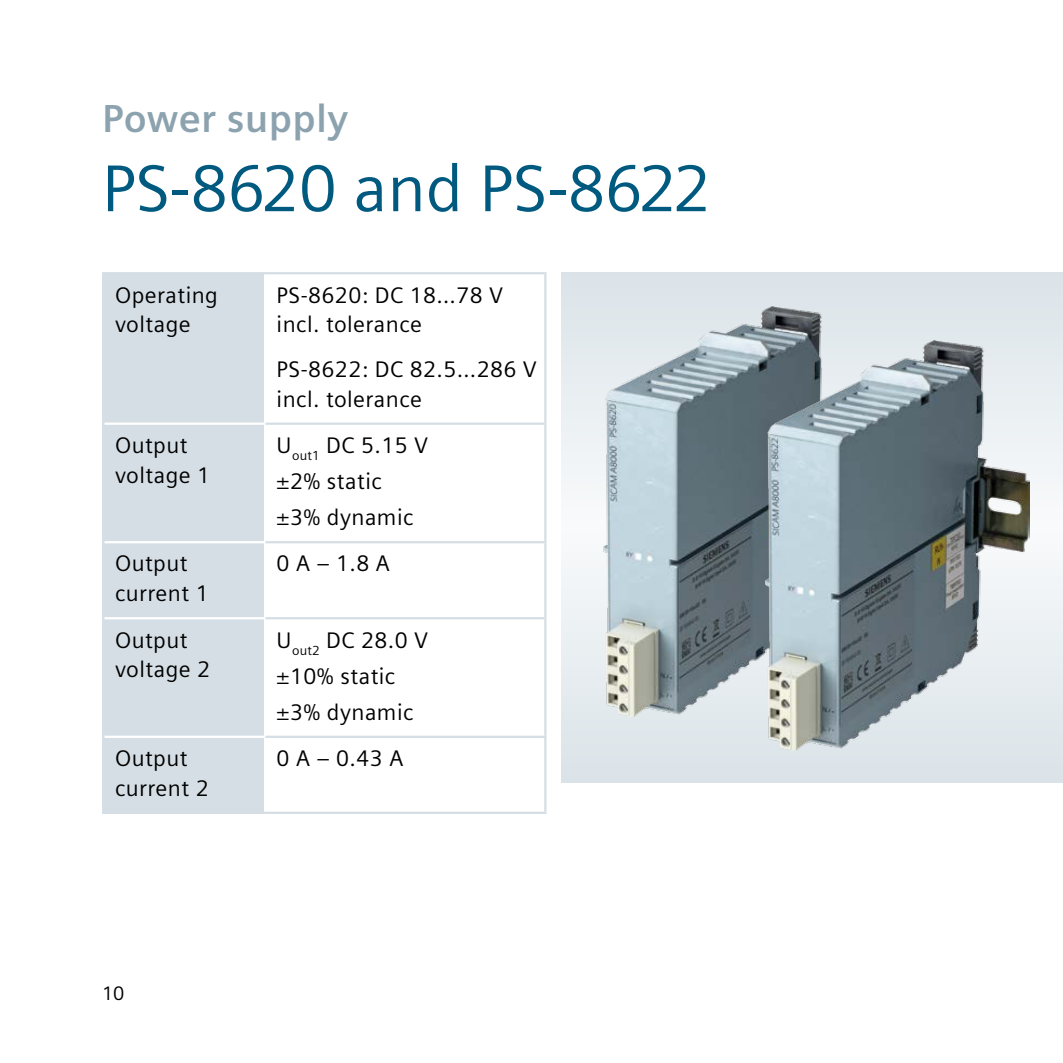
<style>
.page{position:relative;width:1063px;height:1063px;background:#fff}
.page>*{position:absolute;margin:0;border:0;box-sizing:border-box;transform-origin:0 0}
.t1{font:66px "Siemens Sans";color:#005a80}
.t2{font:700 39px "Siemens Sans";letter-spacing:.01em;color:#8ca3af}
.t3{font:22.5px/29.7px "Siemens Sans";letter-spacing:.02em;color:#000}
.t4{font:19.5px "Siemens Sans";color:#000}
</style>
<div class="page">
<svg style="left:561px;top:272px;width:502px;height:510px"></svg>
<img style="left:604px;top:306px;width:264px;height:410px">
<div style="left:104px;top:274px;width:160px;height:538px;background:#d5dee4"></div>
<svg style="left:265px;top:274px;width:279px;height:538px"></svg>
<hr style="left:104px;top:423px;width:160px;height:2px;background:#fff">
<hr style="left:104px;top:541px;width:160px;height:2px;background:#fff">
<hr style="left:104px;top:617px;width:160px;height:2px;background:#fff">
<hr style="left:104px;top:736px;width:160px;height:2px;background:#fff">
<hr style="left:102px;top:274px;width:2px;height:150px;background:#d5dee4">
<hr style="left:102px;top:272px;width:163px;height:2px;background:#d5dee4">
<hr style="left:265px;top:272px;width:282px;height:2px;background:#d5dee4">
<hr style="left:544px;top:274px;width:3px;height:149px;background:#d5dee4">
<hr style="left:102px;top:424px;width:2px;height:118px;background:#d5dee4">
<hr style="left:102px;top:542px;width:2px;height:76px;background:#d5dee4">
<hr style="left:102px;top:618px;width:2px;height:119px;background:#d5dee4">
<hr style="left:265px;top:423px;width:282px;height:2px;background:#d5dee4">
<hr style="left:544px;top:425px;width:3px;height:116px;background:#d5dee4">
<hr style="left:544px;top:543px;width:3px;height:74px;background:#d5dee4">
<hr style="left:544px;top:619px;width:3px;height:117px;background:#d5dee4">
<hr style="left:265px;top:541px;width:282px;height:2px;background:#d5dee4">
<hr style="left:265px;top:617px;width:282px;height:2px;background:#d5dee4">
<hr style="left:102px;top:737px;width:2px;height:75px;background:#d5dee4">
<hr style="left:102px;top:812px;width:163px;height:2px;background:#d5dee4">
<hr style="left:265px;top:736px;width:282px;height:2px;background:#d5dee4">
<hr style="left:544px;top:738px;width:3px;height:74px;background:#d5dee4">
<hr style="left:265px;top:812px;width:282px;height:2px;background:#d5dee4">
<img style="left:765px;top:340px;width:264px;height:410px">
<h2 class="t2" style="left:102px;top:96px;width:248px">Power supply</h2>
<h1 class="t1" style="left:102px;top:151px;width:610px">PS-8620 and PS-8622</h1>
<p class="t3" style="left:115px;top:280px;width:104px">Operating voltage</p>
<p class="t3" style="left:277px;top:280px;width:228px">PS-8620: DC 18…78 V incl. tolerance</p>
<p class="t3" style="left:277px;top:354px;width:261px">PS-8622: DC 82.5…286 V incl. tolerance</p>
<p class="t3" style="left:115px;top:430px;width:97px">Output voltage 1</p>
<p class="t3" style="left:277px;top:427px;width:153px;line-height:36px">U<sub>out1</sub> DC 5.15 V ±2% static ±3% dynamic</p>
<p class="t3" style="left:115px;top:549px;width:95px">Output current 1</p>
<p class="t3" style="left:277px;top:549px;width:115px">0 A – 1.8 A</p>
<p class="t3" style="left:115px;top:625px;width:97px">Output voltage 2</p>
<p class="t3" style="left:277px;top:622px;width:153px;line-height:36px">U<sub>out2</sub> DC 28.0 V ±10% static ±3% dynamic</p>
<p class="t3" style="left:115px;top:744px;width:95px">Output current 2</p>
<p class="t3" style="left:277px;top:744px;width:128px">0 A – 0.43 A</p>
<p class="t4" style="left:102px;top:982px;width:24px">10</p>
</div>
